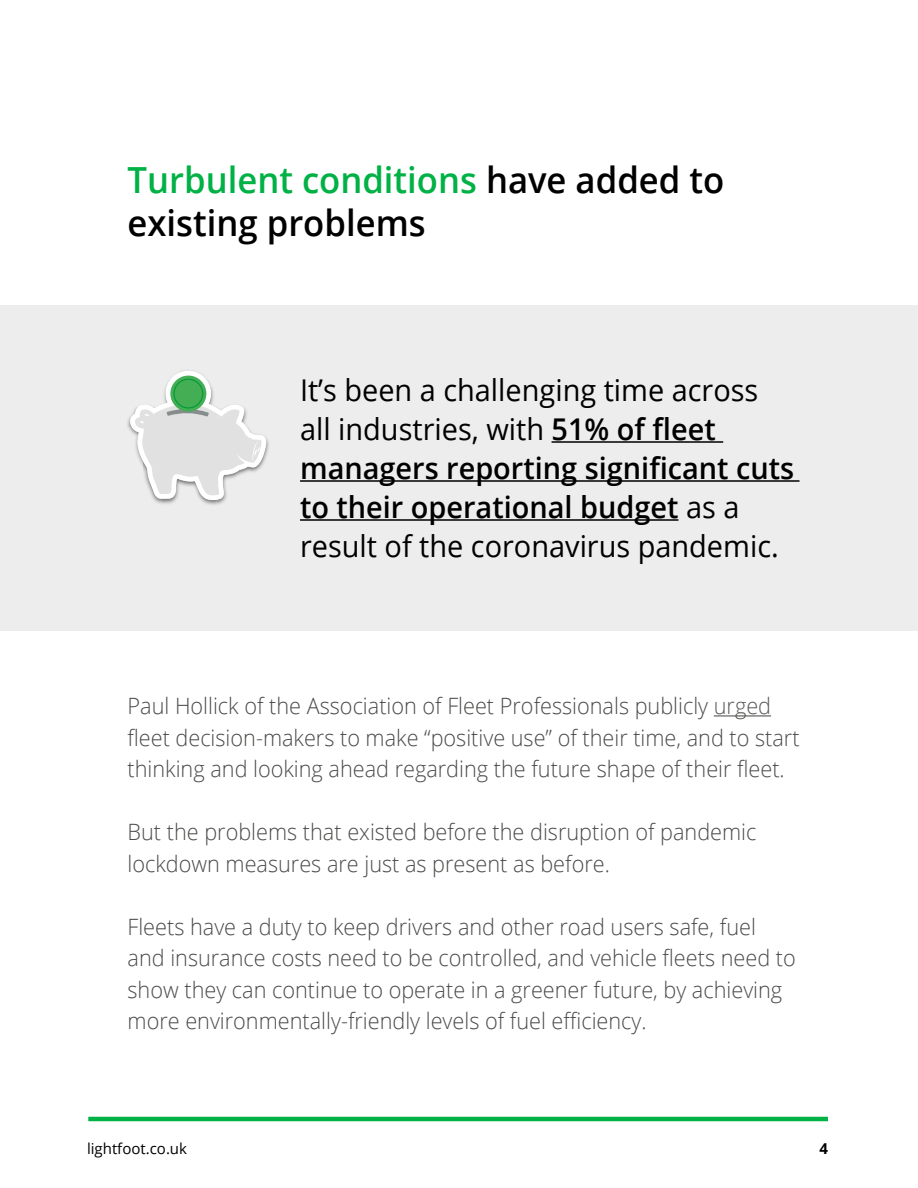
<style>
.page{position:relative;width:918px;height:1188px;background:#fff}
.page>*{position:absolute;margin:0;border:0;box-sizing:border-box;transform-origin:0 0}
.t1{font:600 36px/43.2px "Open Sans";color:#000;scale:.96 1}
.t2{font:30px/39px "Open Sans";color:#000;scale:.96 1}
.t3{font:300 22.5px/31.5px "Open Sans";color:#4a4a49;scale:.96 1}
.t4{font:15px "Open Sans";color:#000}
.t5{font:700 15px "Open Sans";color:#000}
.s1{color:#00b145}
.s2{font-weight:600}
.s3{color:#575756}
</style>
<div class="page">
<div style="left:0;top:305px;width:918px;height:326px;background:#ededed"></div>
<hr style="left:88px;top:1117px;width:740px;height:4px;background:#00b145">
<hr style="left:552px;top:441px;width:171px;height:2px;background:#000">
<hr style="left:300px;top:480px;width:500px;height:2px;background:#000">
<hr style="left:300px;top:519px;width:378px;height:2px;background:#000">
<hr style="left:714px;top:715px;width:57px;height:1px;background:#575756">
<img style="left:127px;top:419px;width:2px;height:8px">
<img style="left:267px;top:439px;width:2px;height:15px">
<img style="left:161px;top:501px;width:14px;height:3px">
<img style="left:217px;top:501px;width:7px;height:4px">
<img style="left:202px;top:501px;width:15px;height:4px">
<svg style="left:129px;top:370px;width:138px;height:131px"></svg>
<h1 class="t1" style="left:128px;top:157px;width:623px"><span class="s1">Turbulent conditions</span> have added to existing problems</h1>
<h2 class="t2" style="left:300px;top:370px;width:516px">It’s been a challenging time across all industries, with <span class="s2">51% of fleet managers reporting significant cuts to their operational budget</span> as a result of the coronavirus pandemic.</h2>
<p class="t3" style="left:128px;top:690px;width:702px">Paul Hollick of the Association of Fleet Professionals publicly <span class="s3">urged </span>fleet decision-makers to make “positive use” of their time, and to start thinking and looking ahead regarding the future shape of their fleet.</p>
<p class="t3" style="left:128px;top:816px;width:657px">But the problems that existed before the disruption of pandemic lockdown measures are just as present as before.</p>
<p class="t3" style="left:128px;top:910px;width:698px">Fleets have a duty to keep drivers and other road users safe, fuel and insurance costs need to be controlled, and vehicle fleets need to show they can continue to operate in a greener future, by achieving more environmentally-friendly levels of fuel efficiency.</p>
<p class="t4" style="left:87px;top:1139px;width:102px">lightfoot.co.uk</p>
<p class="t5" style="left:819px;top:1138px;width:10px">4</p>
</div>
